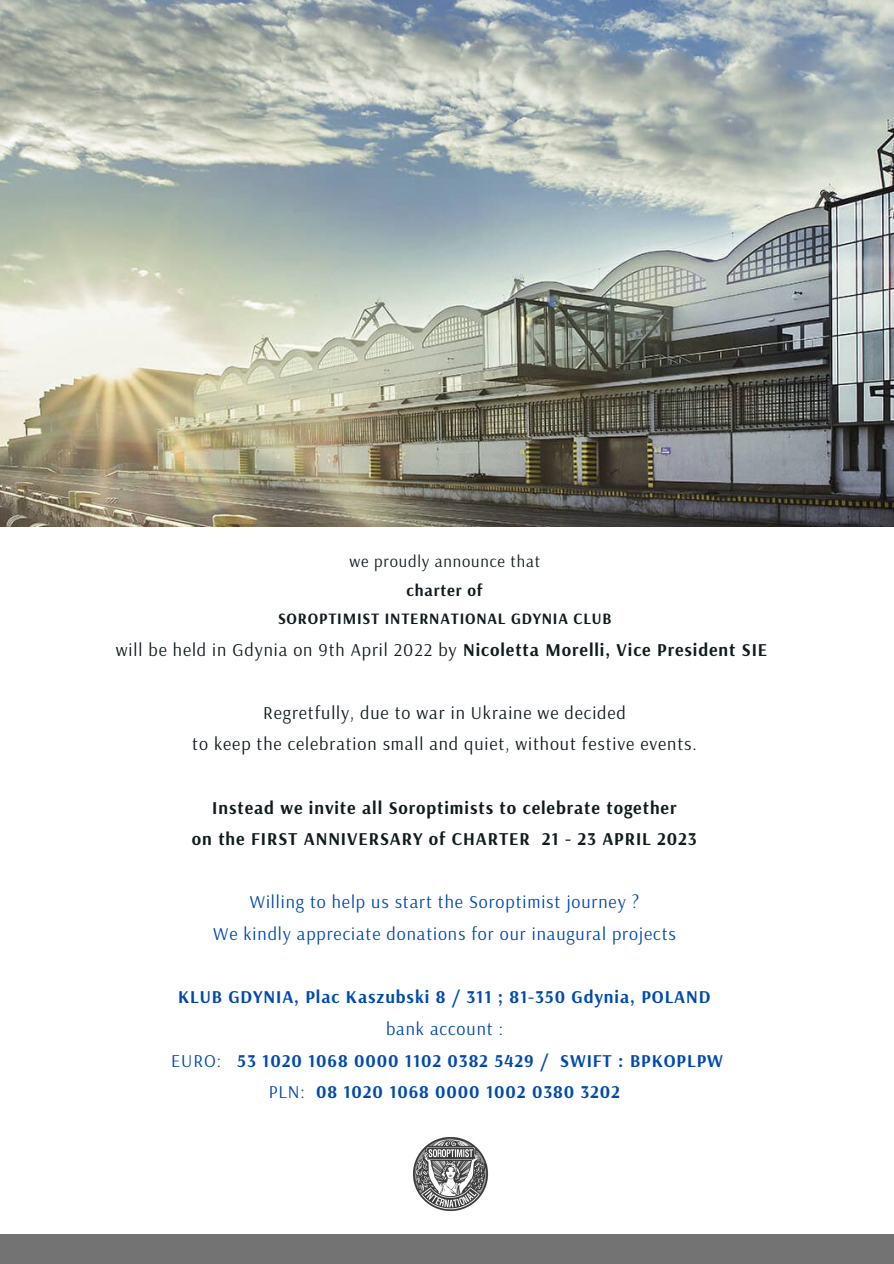
<style>
.page{position:relative;width:894px;height:1264px;background:#fff}
.page>*{position:absolute;margin:0;border:0;box-sizing:border-box;transform-origin:0 0}
.t1{font:18px "Arsenal";letter-spacing:.05em;color:#111b1e}
.t2{font:700 18px "Arsenal";letter-spacing:.05em;color:#004aad}
.t3{font:18px "Arsenal";letter-spacing:.05em;color:#004aad}
.t4{font:700 18px "Arsenal";letter-spacing:.05em;color:#111b1e}
.t5{font:16.5px "Arsenal";letter-spacing:.05em;color:#111b1e}
.t6{font:700 16.5px "Arsenal";letter-spacing:.05em;color:#111b1e}
.t7{font:700 15.75px "Arsenal";letter-spacing:.05em;color:#111b1e}
.s1{font-weight:700}
.s2{font-weight:400}
</style>
<div class="page">
<div style="left:0;top:1234px;width:893px;height:29px;background:#737373"></div>
<img style="left:0;top:0;width:893px;height:526px">
<img style="left:413px;top:1137px;width:75px;height:75px">
<p class="t5" style="left:349px;top:550px;width:192px">we proudly announce that</p>
<p class="t6" style="left:406px;top:579px;width:78px">charter of</p>
<p class="t7" style="left:278px;top:608px;width:335px">SOROPTIMIST INTERNATIONAL GDYNIA CLUB</p>
<p class="t1" style="left:116px;top:637px;width:652px">will be held in Gdynia on 9th April 2022 by <span class="s1">Nicoletta Morelli, Vice President SIE</span></p>
<p class="t1" style="left:263px;top:700px;width:364px">Regretfully, due to war in Ukraine we decided</p>
<p class="t1" style="left:192px;top:732px;width:506px">to keep the celebration small and quiet, without festive events.</p>
<p class="t4" style="left:212px;top:795px;width:465px">Instead we invite all Soroptimists to celebrate together</p>
<p class="t4" style="left:192px;top:827px;width:506px">on the FIRST ANNIVERSARY of CHARTER 21 - 23 APRIL 2023</p>
<p class="t3" style="left:250px;top:890px;width:390px">Willing to help us start the Soroptimist journey ?</p>
<p class="t3" style="left:213px;top:922px;width:464px">We kindly appreciate donations for our inaugural projects</p>
<p class="t2" style="left:178px;top:985px;width:533px">KLUB GDYNIA, Plac Kaszubski 8 / 311 ; 81-350 Gdynia, POLAND</p>
<p class="t3" style="left:386px;top:1016px;width:118px">bank account :</p>
<p class="t2" style="left:171px;top:1048px;width:553px"><span class="s2">EURO:</span> 53 1020 1068 0000 1102 0382 5429 / SWIFT : BPKOPLPW</p>
<p class="t2" style="left:268px;top:1080px;width:352px"><span class="s2">PLN:</span> 08 1020 1068 0000 1002 0380 3202</p>
</div>
